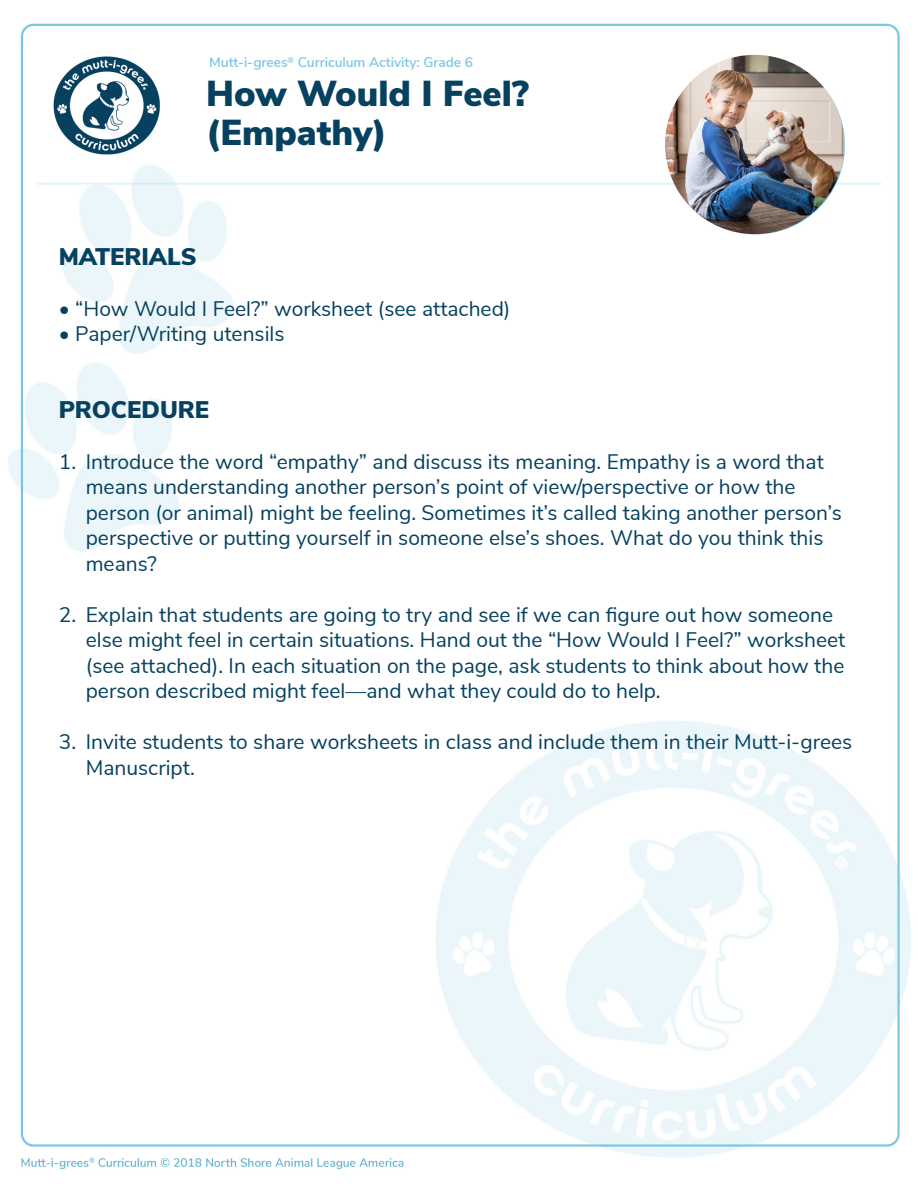
<style>
.page{position:relative;width:918px;height:1188px;background:#fff}
.page>*{position:absolute;margin:0;border:0;box-sizing:border-box;transform-origin:0 0}
.t1{font:900 36px/39px "Nunito Sans";color:#06415f}
.t2{font:900 24px "Nunito Sans";color:#06415f}
.t3{font:21px/25.5px "Nunito Sans";color:#06415f}
.t4{font:600 13.8px "Nunito Sans";letter-spacing:-.005em;color:#7ac5e2}
</style>
<div class="page">
<img style="left:8px;top:23px;width:903px;height:1146px">
<img style="left:665px;top:55px;width:179px;height:179px;border-radius:90px">
<p class="t4" style="left:209px;top:52px;width:265px">Mutt-i-grees<sup>®</sup> Curriculum Activity: Grade 6</p>
<p class="t1" style="left:206px;top:73px;width:324px">How Would I Feel? (Empathy)</p>
<p class="t2" style="left:59px;top:238px;width:139px">MATERIALS</p>
<p class="t3" style="left:59px;top:294px;width:453px">• “How Would I Feel?” worksheet (see attached)</p>
<p class="t3" style="left:59px;top:320px;width:227px">• Paper/Writing utensils</p>
<p class="t2" style="left:59px;top:391px;width:152px">PROCEDURE</p>
<p class="t3" style="left:86px;top:447px;width:758px;text-indent:-27px">1. Introduce the word “empathy” and discuss its meaning. Empathy is a word that means understanding another person’s point of view/perspective or how the person (or animal) might be feeling. Sometimes it’s called taking another person’s perspective or putting yourself in someone else’s shoes. What do you think this means?</p>
<p class="t3" style="left:86px;top:600px;width:761px;text-indent:-27px">2. Explain that students are going to try and see if we can figure out how someone else might feel in certain situations. Hand out the “How Would I Feel?” worksheet (see attached). In each situation on the page, ask students to think about how the person described might feel—and what they could do to help.</p>
<p class="t3" style="left:86px;top:728px;width:768px;text-indent:-27px">3. Invite students to share worksheets in class and include them in their Mutt-i-grees<br>Manuscript.</p>
</div>
